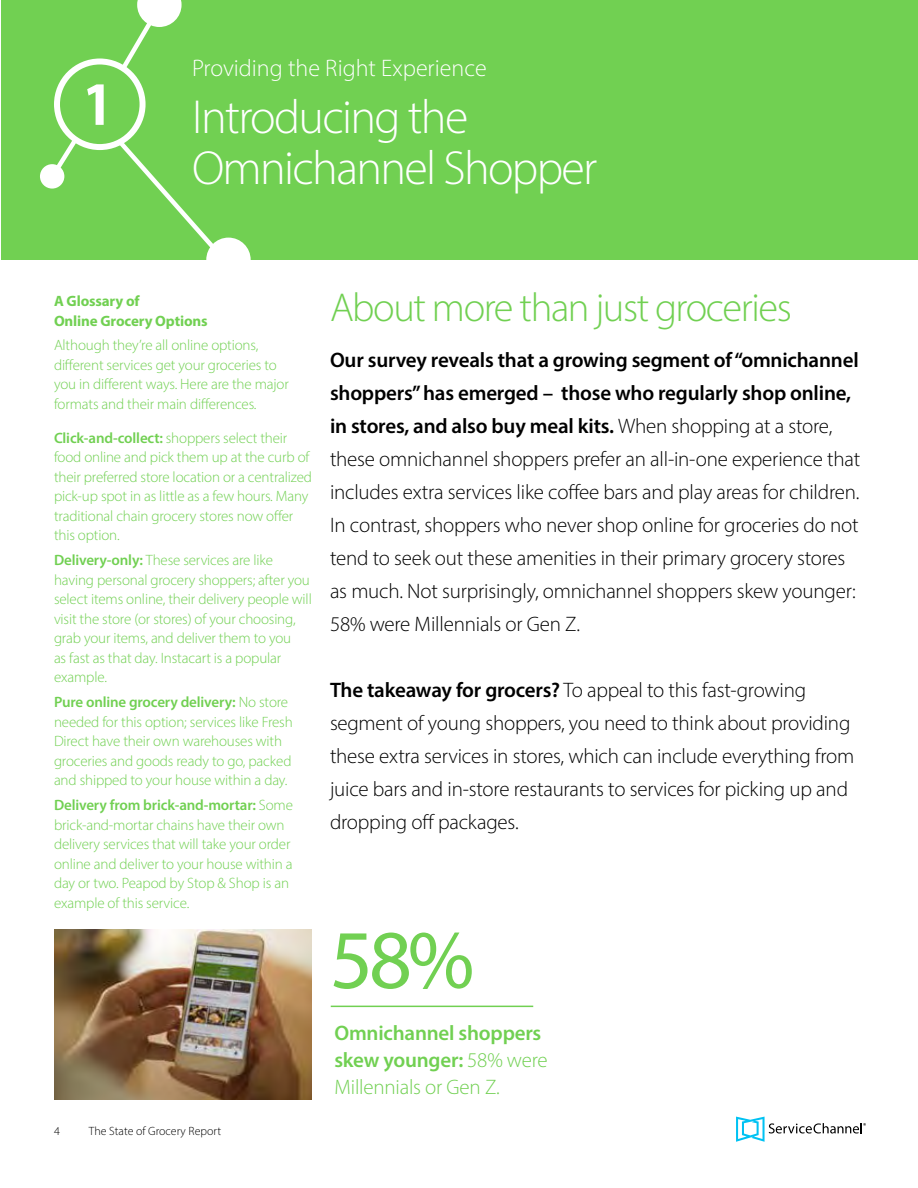
<style>
.page{position:relative;width:918px;height:1188px;background:#fff}
.page>*{position:absolute;margin:0;border:0;box-sizing:border-box;transform-origin:0 0}
.t1{font:84px "Myriad Pro";color:#71d052}
.t2{font:700 condensed 62.25px "Myriad Pro";color:#fff}
.t3{font:300 48px/51px "Myriad Pro";letter-spacing:-.035em;color:#fff}
.t4{font:300 40.5px "Myriad Pro";letter-spacing:-.035em;color:#71d052}
.t5{font:300 24px "Myriad Pro";color:#fff}
.t6{font:300 21px/33px "Myriad Pro";letter-spacing:-.01em;color:#000}
.t7{font:600 21px/27px "Myriad Pro";letter-spacing:-.01em;color:#71d052}
.t8{font:300 15px/19.5px "Myriad Pro";letter-spacing:-.01em;color:#71d052}
.t9{font:700 15px/19.5px "Myriad Pro";letter-spacing:-.01em;color:#71d052}
.t10{font:300 12px "Myriad Pro";color:#000}
.s1{font-weight:600}
.s2{font-weight:300}
</style>
<div class="page">
<svg style="left:736px;top:1117px;width:130px;height:25px"></svg>
<div style="left:2px;top:0;width:916px;height:259px;background:#71d052"></div>
<div style="left:54px;top:58px;width:92px;height:92px;border:6px solid #fff;border-radius:50%"></div>
<div style="left:40px;top:164px;width:24px;height:25px;background:#fff;border-radius:50%"></div>
<div style="left:206px;top:238px;width:45px;height:44px;background:#fff;border-radius:50%"></div>
<svg style="left:46px;top:135px;width:34px;height:47px"></svg>
<svg style="left:117px;top:0;width:65px;height:74px"></svg>
<svg style="left:113px;top:135px;width:117px;height:125px"></svg>
<img style="left:54px;top:930px;width:258px;height:170px">
<hr style="left:331px;top:1006px;width:202px;height:1px;background:#71d052">
<h2 class="t2" style="left:84px;top:65px;width:28px">1</h2>
<h3 class="t5" style="left:192px;top:54px;width:296px">Providing the Right Experience</h3>
<h3 class="t3" style="left:192px;top:91px;width:407px">Introducing the<br>Omnichannel Shopper</h3>
<p class="t9" style="left:54px;top:291px;width:155px">A Glossary of<br>Online Grocery Options</p>
<p class="t8" style="left:54px;top:336px;width:236px">Although they’re all online options, different services get your groceries to you in different ways. Here are the major formats and their main differences.</p>
<p class="t8" style="left:54px;top:428px;width:260px"><span class="s1">Click-and-collect:</span> shoppers select their food online and pick them up at the curb of their preferred store location or a centralized pick-up spot in as little as a few hours. Many traditional chain grocery stores now offer this option.</p>
<p class="t8" style="left:54px;top:550px;width:259px"><span class="s1">Delivery-only:</span> These services are like having personal grocery shoppers; after you select items online, their delivery people will visit the store (or stores) of your choosing, grab your items, and deliver them to you<br>as fast as that day. Instacart is a popular example.</p>
<p class="t8" style="left:54px;top:692px;width:240px"><span class="s1">Pure online grocery delivery:</span> No store needed for this option; services like Fresh Direct have their own warehouses with groceries and goods ready to go, packed and shipped to your house within a day.</p>
<p class="t8" style="left:54px;top:795px;width:241px"><span class="s1">Delivery from brick-and-mortar:</span> Some brick-and-mortar chains have their own delivery services that will take your order online and deliver to your house within a day or two. Peapod by Stop &amp; Shop is an example of this service.</p>
<p class="t10" style="left:54px;top:1123px;width:7px">4</p>
<p class="t10" style="left:89px;top:1123px;width:134px">The State of Grocery Report</p>
<h3 class="t4" style="left:330px;top:283px;width:463px">About more than just groceries</h3>
<p class="t6" style="left:330px;top:343px;width:532px"><span class="s1">Our survey reveals that a growing segment of “omnichannel shoppers” has emerged – those who regularly shop online, in stores, and also buy meal kits.</span> When shopping at a store, these omnichannel shoppers prefer an all-in-one experience that includes extra services like coffee bars and play areas for children.<br>In contrast, shoppers who never shop online for groceries do not tend to seek out these amenities in their primary grocery stores as much. Not surprisingly, omnichannel shoppers skew younger:<br>58% were Millennials or Gen Z.</p>
<p class="t6" style="left:330px;top:673px;width:526px"><span class="s1">The takeaway for grocers?</span> To appeal to this fast-growing segment of young shoppers, you need to think about providing these extra services in stores, which can include everything from juice bars and in-store restaurants to services for picking up and dropping off packages.</p>
<h1 class="t1" style="left:330px;top:908px;width:146px">58%</h1>
<h3 class="t7" style="left:334px;top:1019px;width:215px">Omnichannel shoppers skew younger: <span class="s2">58% were<br>Millennials or Gen Z.</span></h3>
</div>
